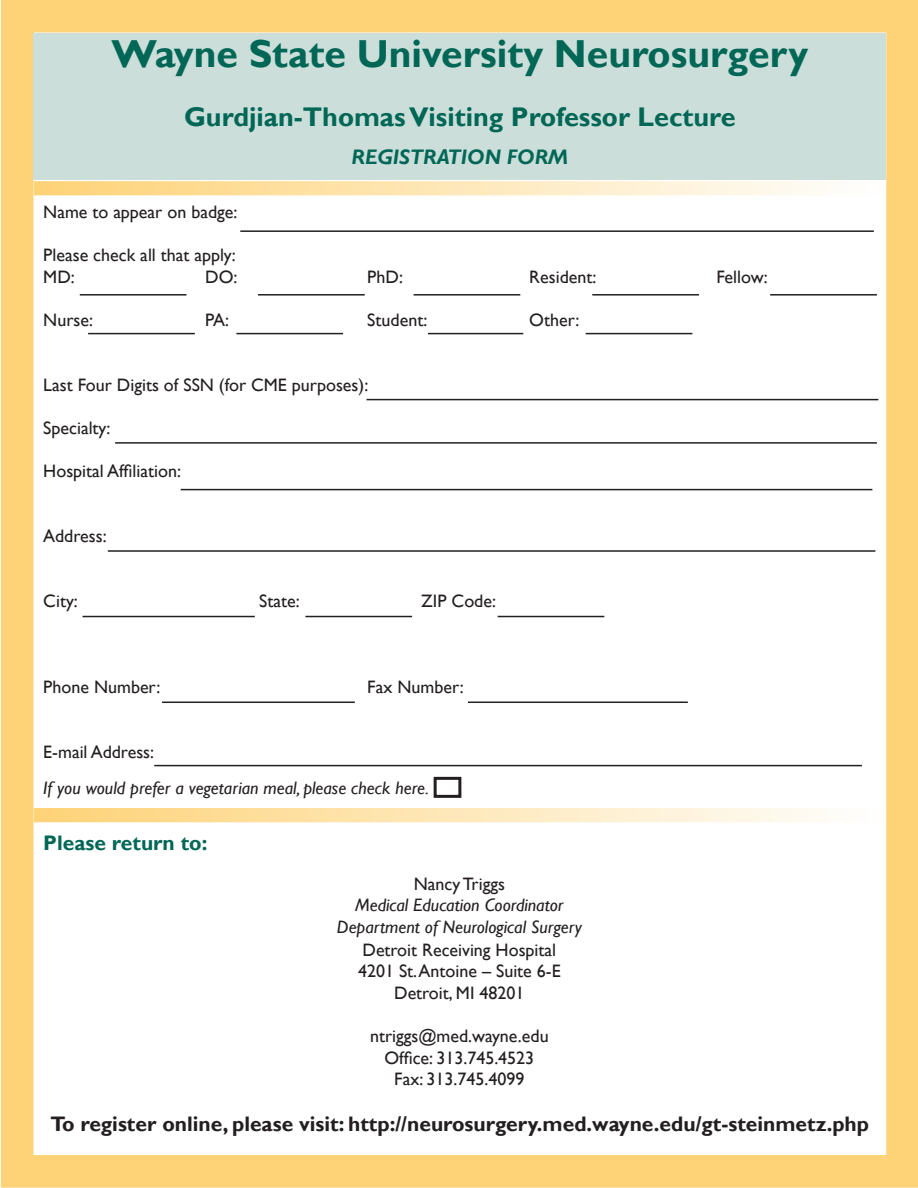
<style>
.page{position:relative;width:918px;height:1188px;background:#fff}
.page>*{position:absolute;margin:0;border:0;box-sizing:border-box;transform-origin:0 0}
.t1{font:700 39px "Gill Sans";color:#006756}
.t2{font:700 27px "Gill Sans";color:#006756}
.t3{font:700 21px "Gill Sans";color:#231f20}
.t4{font:italic 700 21px "Gill Sans";color:#006756}
.t5{font:700 21px "Gill Sans";color:#006756}
.t6{font:18px "Gill Sans";color:#231f20}
.t7{font:italic 18px "Gill Sans";color:#231f20}
</style>
<div class="page">
<div style="left:1px;top:0;width:917px;height:1188px;border:33px solid #fed378"></div>
<div style="left:34px;top:33px;width:852px;height:147px;background:#ccdeda"></div>
<svg style="left:34px;top:181px;width:852px;height:14px;background:#fee8bb"></svg>
<hr style="left:240px;top:230px;width:634px;height:2px;background:#231f20">
<hr style="left:80px;top:294px;width:106px;height:2px;background:#231f20">
<hr style="left:258px;top:294px;width:107px;height:2px;background:#231f20">
<hr style="left:414px;top:294px;width:106px;height:2px;background:#231f20">
<hr style="left:592px;top:294px;width:107px;height:2px;background:#231f20">
<hr style="left:367px;top:399px;width:511px;height:1px;background:#231f20">
<hr style="left:115px;top:442px;width:762px;height:2px;background:#231f20">
<hr style="left:181px;top:489px;width:691px;height:1px;background:#231f20">
<hr style="left:108px;top:550px;width:767px;height:2px;background:#231f20">
<hr style="left:83px;top:616px;width:172px;height:1px;background:#231f20">
<hr style="left:305px;top:616px;width:107px;height:1px;background:#231f20">
<hr style="left:468px;top:702px;width:220px;height:1px;background:#231f20">
<hr style="left:162px;top:702px;width:193px;height:1px;background:#231f20">
<hr style="left:498px;top:616px;width:106px;height:1px;background:#231f20">
<hr style="left:154px;top:765px;width:708px;height:1px;background:#231f20">
<hr style="left:770px;top:294px;width:107px;height:2px;background:#231f20">
<hr style="left:88px;top:333px;width:107px;height:1px;background:#231f20">
<hr style="left:236px;top:333px;width:107px;height:1px;background:#231f20">
<hr style="left:428px;top:333px;width:95px;height:1px;background:#231f20">
<hr style="left:586px;top:333px;width:106px;height:1px;background:#231f20">
<svg style="left:34px;top:808px;width:852px;height:14px;background:#fee8ba"></svg>
<div style="left:434px;top:777px;width:27px;height:21px;border:3px solid #231f20"></div>
<p class="t1" style="left:112px;top:30px;width:698px">Wayne State University Neurosurgery</p>
<p class="t2" style="left:184px;top:101px;width:553px">Gurdjian-Thomas Visiting Professor Lecture</p>
<p class="t4" style="left:352px;top:145px;width:218px">REGISTRATION FORM</p>
<p class="t6" style="left:43px;top:201px;width:196px">Name to appear on badge:</p>
<p class="t6" style="left:43px;top:244px;width:194px">Please check all that apply:</p>
<p class="t6" style="left:43px;top:266px;width:33px">MD:</p>
<p class="t6" style="left:205px;top:266px;width:34px">DO:</p>
<p class="t6" style="left:367px;top:266px;width:37px">PhD:</p>
<p class="t6" style="left:529px;top:266px;width:69px">Resident:</p>
<p class="t6" style="left:716px;top:266px;width:53px">Fellow:</p>
<p class="t6" style="left:43px;top:309px;width:51px">Nurse:</p>
<p class="t6" style="left:205px;top:309px;width:25px">PA:</p>
<p class="t6" style="left:367px;top:309px;width:61px">Student:</p>
<p class="t6" style="left:529px;top:309px;width:52px">Other:</p>
<p class="t6" style="left:43px;top:374px;width:326px">Last Four Digits of SSN (for CME purposes):</p>
<p class="t6" style="left:43px;top:417px;width:69px">Specialty:</p>
<p class="t6" style="left:43px;top:460px;width:139px">Hospital Affiliation:</p>
<p class="t6" style="left:43px;top:525px;width:65px">Address:</p>
<p class="t6" style="left:43px;top:590px;width:36px">City:</p>
<p class="t6" style="left:259px;top:590px;width:42px">State:</p>
<p class="t6" style="left:421px;top:590px;width:76px">ZIP Code:</p>
<p class="t6" style="left:43px;top:676px;width:119px">Phone Number:</p>
<p class="t6" style="left:367px;top:676px;width:98px">Fax Number:</p>
<p class="t6" style="left:43px;top:741px;width:112px">E-mail Address:</p>
<p class="t7" style="left:43px;top:777px;width:387px">If you would prefer a vegetarian meal, please check here.</p>
<p class="t5" style="left:43px;top:830px;width:166px">Please return to:</p>
<p class="t6" style="left:414px;top:873px;width:93px">Nancy Triggs</p>
<p class="t7" style="left:355px;top:895px;width:210px">Medical Education Coordinator</p>
<p class="t7" style="left:337px;top:916px;width:246px">Department of Neurological Surgery</p>
<p class="t6" style="left:363px;top:939px;width:195px">Detroit Receiving Hospital</p>
<p class="t6" style="left:358px;top:961px;width:204px">4201 St. Antoine – Suite 6-E</p>
<p class="t6" style="left:394px;top:982px;width:132px">Detroit, MI 48201</p>
<p class="t6" style="left:370px;top:1026px;width:180px">ntriggs@med.wayne.edu</p>
<p class="t6" style="left:384px;top:1047px;width:151px">Office: 313.745.4523</p>
<p class="t6" style="left:394px;top:1069px;width:132px">Fax: 313.745.4099</p>
<p class="t3" style="left:50px;top:1112px;width:820px">To register online, please visit: http://neurosurgery.med.wayne.edu/gt-steinmetz.php</p>
</div>
